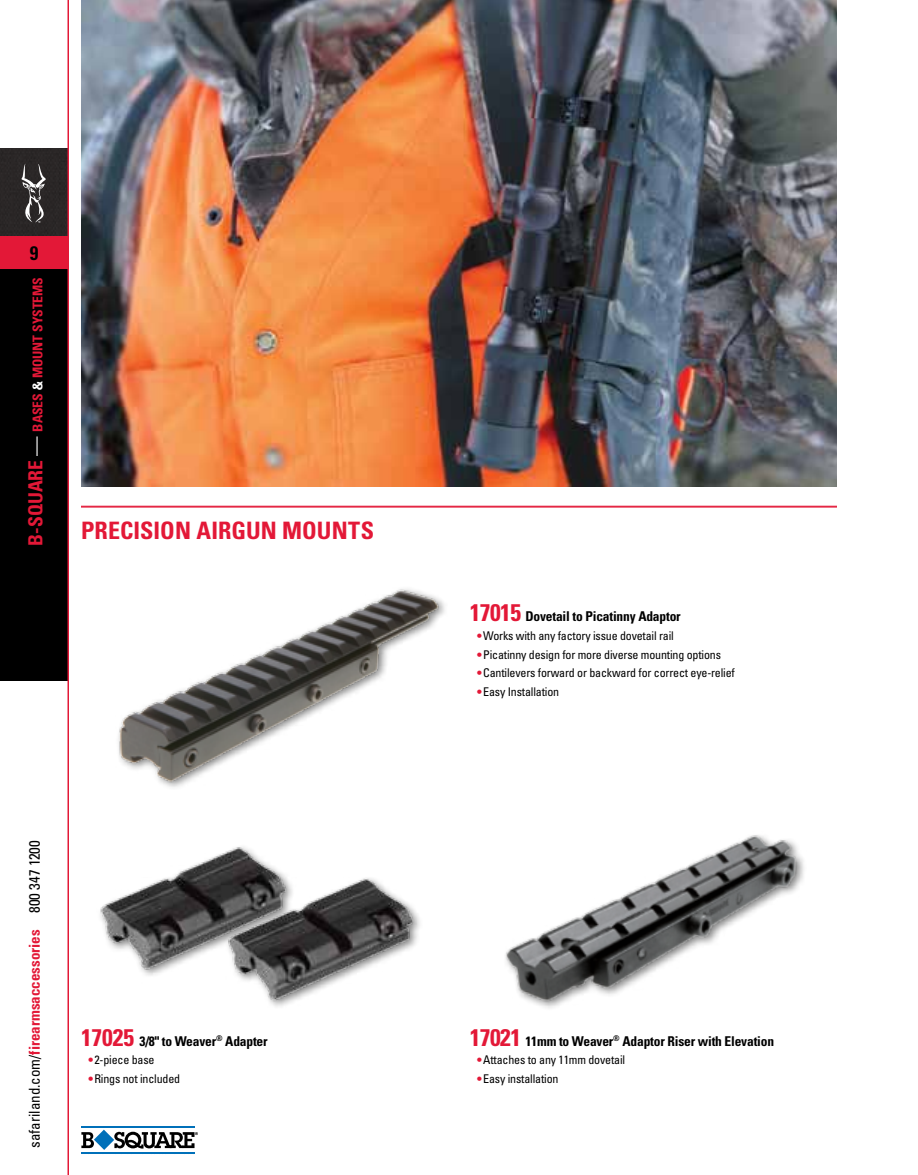
<style>
.page{position:relative;width:918px;height:1175px;background:#fff}
.page>*{position:absolute;margin:0;border:0;box-sizing:border-box;transform-origin:0 0}
.t1{font:700 condensed 24px "Univers";letter-spacing:.005em;color:#e31837}
.t2{font:700 condensed 19.5px "Univers";color:#000}
.t3{font:condensed 15px "Univers";color:#000}
.t4{font:700 condensed 13.5px "Univers";letter-spacing:-.015em;color:#000}
.t5{font:700 condensed 13.5px "Univers";color:#e31837}
.t6{font:condensed 12px "Univers";letter-spacing:-.015em;color:#000}
.s1{font-size:19.5px}
.s2{font-weight:400;font-size:19.5px;color:#fff}
.s3{color:#fff}
.s4{font-weight:700;color:#e31837}
.s5{font-size:24px;color:#e31837}
.s6{font-family:"Helvetica Neue";color:#e31837}
</style>
<div class="page">
<img style="left:100px;top:847px;width:320px;height:160px">
<img style="left:505px;top:835px;width:299px;height:173px">
<img style="left:118px;top:589px;width:327px;height:198px">
<img style="left:81px;top:0;width:756px;height:486px">
<hr style="left:81px;top:506px;width:756px;height:1px;background:#e31837">
<hr style="left:81px;top:1126px;width:114px;height:1px;background:#0070b9">
<hr style="left:81px;top:1152px;width:114px;height:1px;background:#0070b9">
<svg style="left:81px;top:1129px;width:117px;height:20px"></svg>
<div style="left:0;top:268px;width:68px;height:413px;background:#000"></div>
<div style="left:0;top:148px;width:68px;height:89px;background:#2a2626"></div>
<hr style="left:68px;top:0;width:1px;height:1174px;background:#e31837">
<div style="left:0;top:237px;width:68px;height:32px;background:#e31837"></div>
<svg style="left:21px;top:163px;width:25px;height:60px"></svg>
<h2 class="t2" style="left:30px;top:241px;width:10px">9</h2>
<p class="t5" style="left:29px;top:545px;width:269px;rotate:-90deg"><span class="s1">B-Square</span> <span class="s2">—</span> Bases <span class="s3">&amp;</span> Mount Systems</p>
<h1 class="t1" style="left:81px;top:515px;width:295px">PRECISION AIRGUN MOUNTS</h1>
<p class="t3" style="left:25px;top:1148px;width:309px;rotate:-90deg">safariland.com/<span class="s4">firearmsaccessories</span> 800 347 1200</p>
<p class="t4" style="left:81px;top:1032px;width:188px"><span class="s5">17025</span> 3/8" to Weaver<sup>®</sup> Adapter</p>
<p class="t6" style="left:88px;top:1052px;width:68px"><span class="s6">•</span> 2-piece base</p>
<p class="t6" style="left:88px;top:1071px;width:94px"><span class="s6">•</span> Rings not included</p>
<p class="t4" style="left:470px;top:608px;width:212px"><span class="s5">17015</span> Dovetail to Picatinny Adaptor</p>
<p class="t6" style="left:477px;top:628px;width:199px"><span class="s6">•</span> Works with any factory issue dovetail rail</p>
<p class="t6" style="left:477px;top:647px;width:246px"><span class="s6">•</span> Picatinny design for more diverse mounting options</p>
<p class="t6" style="left:477px;top:665px;width:260px"><span class="s6">•</span> Cantilevers forward or backward for correct eye-relief</p>
<p class="t6" style="left:477px;top:684px;width:84px"><span class="s6">•</span> Easy Installation</p>
<p class="t4" style="left:470px;top:1032px;width:306px"><span class="s5">17021</span> 11mm to Weaver<sup>®</sup> Adaptor Riser with Elevation</p>
<p class="t6" style="left:477px;top:1052px;width:150px"><span class="s6">•</span> Attaches to any 11mm dovetail</p>
<p class="t6" style="left:477px;top:1071px;width:84px"><span class="s6">•</span> Easy installation</p>
</div>
